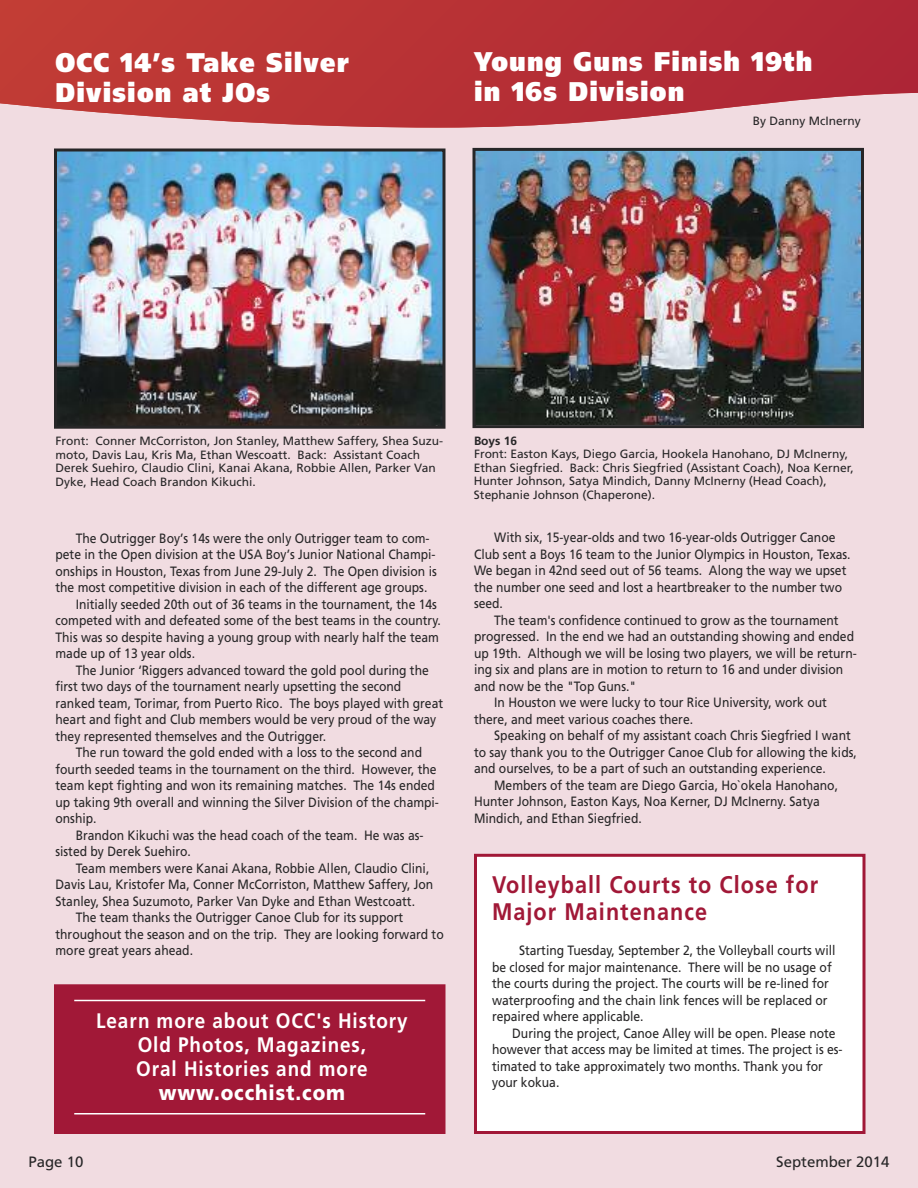
<style>
.page{position:relative;width:918px;height:1188px;background:#f1dce1}
.page>*{position:absolute;margin:0;border:0;box-sizing:border-box;transform-origin:0 0}
.t1{font:900 27px/30px "Frutiger";letter-spacing:.05em;color:#fff;scale:.9 1}
.t2{font:700 24px/27px "Frutiger";letter-spacing:.05em;color:#a11837;scale:.9 1}
.t3{font:700 21px/24px "Frutiger";letter-spacing:.05em;color:#fff;text-align:center;scale:.9 1}
.t4{font:900 21px "Frutiger";letter-spacing:.05em;color:#fff;scale:.9 1}
.t5{font:15px "Frutiger";color:#272627}
.t6{font:13.5px/16.5px "Frutiger";color:#272627;scale:.9 1}
.t7{font:12px/13.5px "Frutiger";color:#272627}
.t8{font:700 12px "Frutiger";color:#272627}
</style>
<div class="page">
<svg style="left:0;top:0;width:918px;height:128px;background:#bd4146"></svg>
<img style="left:58px;top:152px;width:384px;height:273px">
<div style="left:54px;top:148px;width:392px;height:281px;border:3px solid #272627"></div>
<img style="left:476px;top:152px;width:384px;height:272px">
<div style="left:472px;top:148px;width:392px;height:280px;border:3px solid #272627"></div>
<div style="left:477px;top:857px;width:386px;height:274px;background:#fff"></div>
<div style="left:474px;top:854px;width:392px;height:280px;border:3px solid #a11837"></div>
<div style="left:57px;top:987px;width:386px;height:144px;background:#a11837"></div>
<div style="left:54px;top:984px;width:392px;height:150px;border:3px solid #a11837"></div>
<hr style="left:74px;top:1000px;width:351px;height:1px;background:#fff">
<hr style="left:74px;top:1113px;width:351px;height:1px;background:#fff">
<h1 class="t1" style="left:56px;top:50px;width:327px">OCC 14’s Take Silver<br>Division at JOs</h1>
<h1 class="t1" style="left:474px;top:49px;width:377px">Young Guns Finish 19th in 16s Division</h1>
<p class="t7" style="left:753px;top:115px;width:109px">By Danny McInerny</p>
<p class="t7" style="left:55px;top:435px;width:389px">Front: Conner McCorriston, Jon Stanley, Matthew Saffery, Shea Suzu&shy;moto, Davis Lau, Kris Ma, Ethan Wescoatt. Back: Assistant Coach Derek Suehiro, Claudio Clini, Kanai Akana, Robbie Allen, Parker Van Dyke, Head Coach Brandon Kikuchi.</p>
<p class="t6" style="left:76px;top:531px;width:395px">The Outrigger Boy’s 14s were the only Outrigger team to com-</p>
<p class="t6" style="left:56px;top:547px;width:424px">pete in the Open division at the USA Boy’s Junior National Champi-</p>
<p class="t6" style="left:56px;top:564px;width:425px">onships in Houston, Texas from June 29-July 2. The Open division is</p>
<p class="t6" style="left:56px;top:580px;width:415px">the most competitive division in each of the different age groups.</p>
<p class="t6" style="left:76px;top:597px;width:403px">Initially seeded 20th out of 36 teams in the tournament, the 14s</p>
<p class="t6" style="left:56px;top:613px;width:430px">competed with and defeated some of the best teams in the country.</p>
<p class="t6" style="left:56px;top:630px;width:428px">This was so despite having a young group with nearly half the team</p>
<p class="t6" style="left:56px;top:646px;width:157px">made up of 13 year olds.</p>
<p class="t6" style="left:76px;top:663px;width:394px">The Junior ‘Riggers advanced toward the gold pool during the</p>
<p class="t6" style="left:56px;top:679px;width:386px">first two days of the tournament nearly upsetting the second</p>
<p class="t6" style="left:56px;top:696px;width:432px">ranked team, Torimar, from Puerto Rico. The boys played with great</p>
<p class="t6" style="left:56px;top:712px;width:425px">heart and fight and Club members would be very proud of the way</p>
<p class="t6" style="left:56px;top:729px;width:302px">they represented themselves and the Outrigger.</p>
<p class="t6" style="left:76px;top:745px;width:386px">The run toward the gold ended with a loss to the second and</p>
<p class="t6" style="left:56px;top:762px;width:425px">fourth seeded teams in the tournament on the third. However, the</p>
<p class="t6" style="left:56px;top:778px;width:423px">team kept fighting and won its remaining matches. The 14s ended</p>
<p class="t6" style="left:56px;top:795px;width:428px">up taking 9th overall and winning the Silver Division of the champi-</p>
<p class="t6" style="left:56px;top:811px;width:47px">onship.</p>
<p class="t6" style="left:76px;top:828px;width:388px">Brandon Kikuchi was the head coach of the team. He was as-</p>
<p class="t6" style="left:56px;top:844px;width:152px">sisted by Derek Suehiro.</p>
<p class="t6" style="left:76px;top:861px;width:394px">Team members were Kanai Akana, Robbie Allen, Claudio Clini,</p>
<p class="t6" style="left:56px;top:877px;width:421px">Davis Lau, Kristofer Ma, Conner McCorriston, Matthew Saffery, Jon</p>
<p class="t6" style="left:56px;top:894px;width:401px">Stanley, Shea Suzumoto, Parker Van Dyke and Ethan Westcoatt.</p>
<p class="t6" style="left:76px;top:910px;width:366px">The team thanks the Outrigger Canoe Club for its support</p>
<p class="t6" style="left:56px;top:927px;width:433px">throughout the season and on the trip. They are looking forward to</p>
<p class="t6" style="left:56px;top:943px;width:154px">more great years ahead.</p>
<h3 class="t3" style="left:96px;top:1010px;width:348px">Learn more about OCC's History<br>Old Photos, Magazines,<br>Oral Histories and more</h3>
<h3 class="t4" style="left:159px;top:1084px;width:209px">www.occhist.com</h3>
<p class="t5" style="left:28px;top:1156px;width:56px">Page 10</p>
<p class="t8" style="left:474px;top:436px;width:45px">Boys 16</p>
<p class="t7" style="left:474px;top:448px;width:381px">Front: Easton Kays, Diego Garcia, Hookela Hanohano, DJ McInerny, Ethan Siegfried. Back: Chris Siegfried (Assistant Coach), Noa Kerner, Hunter Johnson, Satya Mindich, Danny McInerny (Head Coach), Stephanie Johnson (Chaperone).</p>
<p class="t6" style="left:474px;top:530px;width:420px;text-indent:20px">With six, 15-year-olds and two 16-year-olds Outrigger Canoe Club sent a Boys 16 team to the Junior Olympics in Houston, Texas.<br>We began in 42nd seed out of 56 teams. Along the way we upset the number one seed and lost a heartbreaker to the number two seed.</p>
<p class="t6" style="left:494px;top:613px;width:384px">The team's confidence continued to grow as the tournament</p>
<p class="t6" style="left:474px;top:629px;width:424px">progressed. In the end we had an outstanding showing and ended</p>
<p class="t6" style="left:474px;top:646px;width:427px">up 19th. Although we will be losing two players, we will be return-</p>
<p class="t6" style="left:474px;top:662px;width:412px">ing six and plans are in motion to return to 16 and under division</p>
<p class="t6" style="left:474px;top:679px;width:182px">and now be the "Top Guns."</p>
<p class="t6" style="left:494px;top:695px;width:371px">In Houston we were lucky to tour Rice University, work out</p>
<p class="t6" style="left:474px;top:712px;width:245px">there, and meet various coaches there.</p>
<p class="t6" style="left:494px;top:728px;width:398px">Speaking on behalf of my assistant coach Chris Siegfried I want</p>
<p class="t6" style="left:474px;top:745px;width:427px">to say thank you to the Outrigger Canoe Club for allowing the kids,</p>
<p class="t6" style="left:474px;top:761px;width:392px">and ourselves, to be a part of such an outstanding experience.</p>
<p class="t6" style="left:494px;top:778px;width:384px">Members of the team are Diego Garcia, Ho`okela Hanohano,</p>
<p class="t6" style="left:474px;top:794px;width:386px">Hunter Johnson, Easton Kays, Noa Kerner, DJ McInerny. Satya</p>
<p class="t6" style="left:474px;top:811px;width:188px">Mindich, and Ethan Siegfried.</p>
<h2 class="t2" style="left:492px;top:873px;width:364px">Volleyball Courts to Close for<br>Major Maintenance</h2>
<p class="t6" style="left:492px;top:943px;width:383px;text-indent:27px">Starting Tuesday, September 2, the Volleyball courts will be closed for major maintenance. There will be no usage of the courts during the project. The courts will be re-lined for waterproofing and the chain link fences will be replaced or repaired where applicable.</p>
<p class="t6" style="left:492px;top:1026px;width:391px;text-indent:20px">During the project, Canoe Alley will be open. Please note however that access may be limited at times. The project is es&shy;timated to take approximately two months. Thank you for your kokua.</p>
<p class="t5" style="left:776px;top:1156px;width:115px">September 2014</p>
</div>
